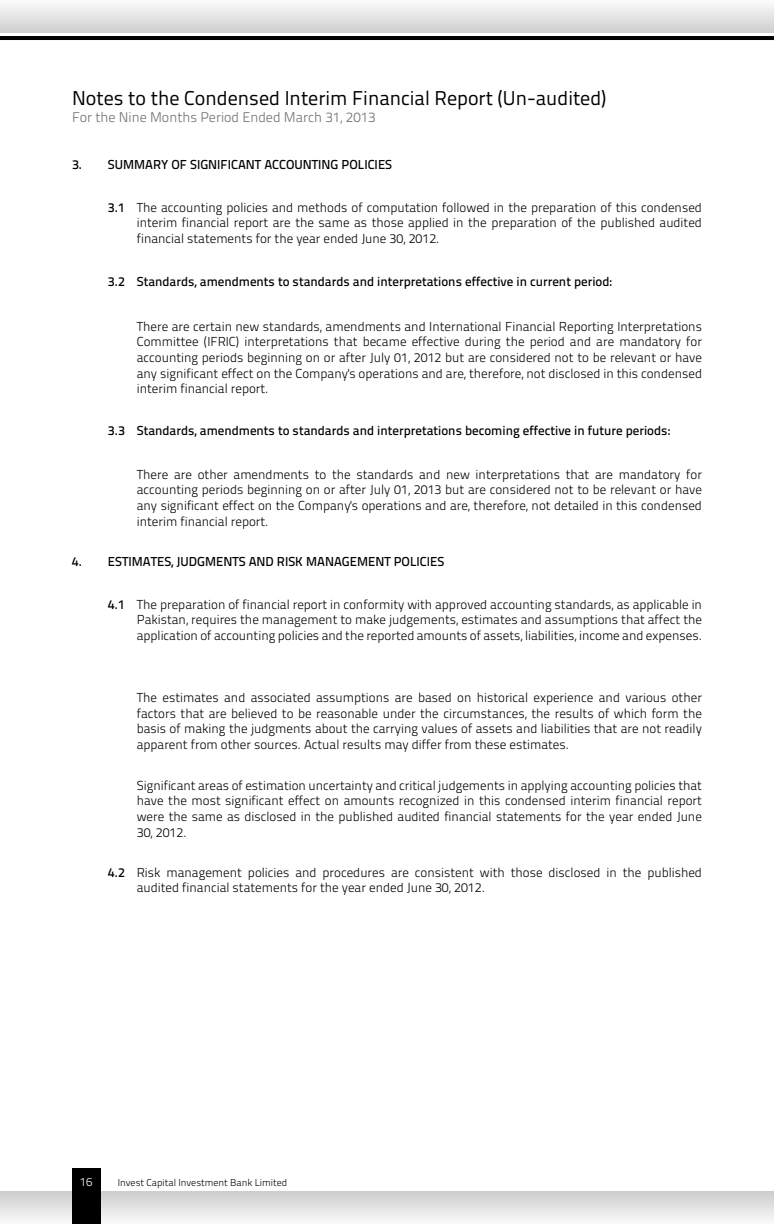
<style>
.page{position:relative;width:774px;height:1224px;background:#fff}
.page>*{position:absolute;margin:0;border:0;box-sizing:border-box;transform-origin:0 0}
.t1{font:20px "Titillium Text 25 L 400 wt";color:#000}
.t2{font:14px "Titillium Text 25 L 250 wt";color:#6d6e71}
.t3{font:13px/15.6px "Titillium Text 25 L 250 wt";color:#000;text-align:justify}
.t4{font:13px "Titillium Text 25 L 600 wt";color:#000}
.t5{font:12px "Titillium Text 25 L 250 wt";color:#fff}
.t6{font:10px "Titillium Text 25 L 250 wt";color:#000}
.s1{font-family:"Titillium Text 25 L 600 wt"}
</style>
<div class="page">
<hr style="left:0;top:36px;width:774px;height:4px;background:#000">
<div style="left:0;top:0;width:774px;height:32px;background:linear-gradient(to bottom,#fbfbfb,#d1d1d1)"></div>
<div style="left:0;top:1192px;width:774px;height:32px;background:linear-gradient(to bottom,#cdcdcd,#f8f8f8)"></div>
<div style="left:72px;top:1169px;width:28px;height:55px;background:#000"></div>
<h1 class="t1" style="left:72px;top:83px;width:536px">Notes to the Condensed Interim Financial Report (Un-audited)</h1>
<p class="t2" style="left:72px;top:107px;width:305px">For the Nine Months Period Ended March 31, 2013</p>
<p class="t4" style="left:72px;top:154px;width:322px">3. SUMMARY OF SIGNIFICANT ACCOUNTING POLICIES</p>
<p class="t3" style="left:137px;top:199px;width:567px;text-indent:-29px"><span class="s1">3.1</span> The accounting policies and methods of computation followed in the preparation of this condensed interim financial report are the same as those applied in the preparation of the published audited financial statements for the year ended June 30, 2012.</p>
<p class="t4" style="left:108px;top:272px;width:506px">3.2 Standards, amendments to standards and interpretations effective in current period:</p>
<p class="t3" style="left:137px;top:318px;width:567px">There are certain new standards, amendments and International Financial Reporting Interpretations Committee (IFRIC) interpretations that became effective during the period and are mandatory for accounting periods beginning on or after July 01, 2012 but are considered not to be relevant or have any significant effect on the Company's operations and are, therefore, not disclosed in this condensed interim financial report.</p>
<p class="t4" style="left:108px;top:420px;width:564px">3.3 Standards, amendments to standards and interpretations becoming effective in future periods:</p>
<p class="t3" style="left:137px;top:466px;width:567px">There are other amendments to the standards and new interpretations that are mandatory for accounting periods beginning on or after July 01, 2013 but are considered not to be relevant or have any significant effect on the Company's operations and are, therefore, not detailed in this condensed interim financial report.</p>
<p class="t4" style="left:72px;top:551px;width:374px">4. ESTIMATES, JUDGMENTS AND RISK MANAGEMENT POLICIES</p>
<p class="t3" style="left:137px;top:596px;width:567px;text-indent:-29px"><span class="s1">4.1</span> The preparation of financial report in conformity with approved accounting standards, as applicable in Pakistan, requires the management to make judgements, estimates and assumptions that affect the application of accounting policies and the reported amounts of assets, liabilities, income and expenses.</p>
<p class="t3" style="left:137px;top:689px;width:567px">The estimates and associated assumptions are based on historical experience and various other factors that are believed to be reasonable under the circumstances, the results of which form the basis of making the judgments about the carrying values of assets and liabilities that are not readily apparent from other sources. Actual results may differ from these estimates.</p>
<p class="t3" style="left:137px;top:777px;width:567px">Significant areas of estimation uncertainty and critical judgements in applying accounting policies that have the most significant effect on amounts recognized in this condensed interim financial report were the same as disclosed in the published audited financial statements for the year ended June 30, 2012.</p>
<p class="t3" style="left:137px;top:864px;width:567px;text-indent:-29px"><span class="s1">4.2</span> Risk management policies and procedures are consistent with those disclosed in the published audited financial statements for the year ended June 30, 2012.</p>
<p class="t5" style="left:80px;top:1173px;width:14px">16</p>
<p class="t6" style="left:118px;top:1175px;width:171px">Invest Capital Investment Bank Limited</p>
</div>
